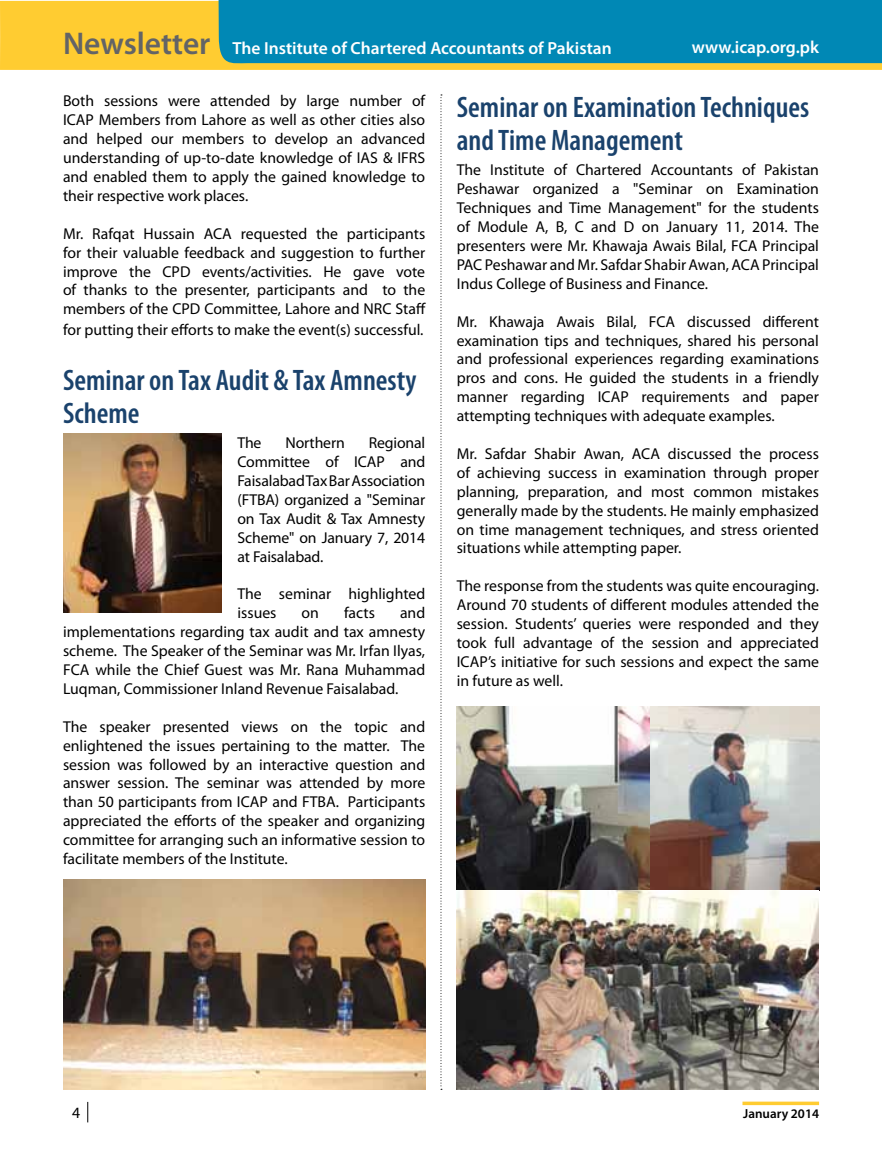
<style>
.page{position:relative;width:882px;height:1166px;background:#fff}
.page>*{position:absolute;margin:0;border:0;box-sizing:border-box;transform-origin:0 0}
.t1{font:600 31.5px "Myriad Pro";color:#636466}
.t2{font:600 condensed 29.75px/33.2px "Myriad Pro";color:#1a426c}
.t3{font:600 17.5px "Myriad Pro";color:#fff}
.t4{font:15.75px/18.9px "Myriad Pro";color:#000;text-align:justify}
.t5{font:600 13.12px "Myriad Pro";color:#000}
</style>
<div class="page">
<img style="left:63px;top:879px;width:362px;height:210px">
<img style="left:457px;top:706px;width:362px;height:383px">
<svg style="left:441px;top:95px;width:1px;height:994px"></svg>
<img style="left:63px;top:433px;width:159px;height:179px">
<div style="left:0;top:1px;width:882px;height:69px;background:#ffcc31"></div>
<svg style="left:742px;top:1101px;width:77px;height:4px"></svg>
<svg style="left:87px;top:1101px;width:1px;height:21px"></svg>
<div style="left:219px;top:0;width:663px;height:67px;background:#0088b5"></div>
<h1 class="t1" style="left:63px;top:23px;width:149px">Newsletter</h1>
<p class="t3" style="left:232px;top:37px;width:381px">The Institute of Chartered Accountants of Pakistan</p>
<p class="t3" style="left:692px;top:36px;width:129px">www.icap.org.pk</p>
<p class="t4" style="left:63px;top:91px;width:364px">Both sessions were attended by large number of ICAP Members from Lahore as well as other cities also and helped our members to develop an advanced understanding of up-to-date knowledge of IAS &amp; IFRS and enabled them to apply the gained knowledge to their respective work places.</p>
<p class="t4" style="left:63px;top:224px;width:364px">Mr. Rafqat Hussain ACA requested the participants for their valuable feedback and suggestion to further improve the CPD events/activities. He gave vote of thanks to the presenter, participants and to the members of the CPD Committee, Lahore and NRC Staff</p>
<p class="t4" style="left:63px;top:320px;width:362px">for putting their efforts to make the event(s) successful.</p>
<h2 class="t2" style="left:63px;top:363px;width:355px">Seminar on Tax Audit &amp; Tax Amnesty<br>Scheme</h2>
<p class="t4" style="left:238px;top:433px;width:26px">The</p>
<p class="t4" style="left:286px;top:433px;width:61px">Northern</p>
<p class="t4" style="left:238px;top:433px;width:189px;text-indent:131px">Regional Committee of ICAP and Faisalabad Tax Bar Association (FTBA) organized a "Seminar on Tax Audit &amp; Tax Amnesty Scheme" on January 7, 2014 at Faisalabad.</p>
<p class="t4" style="left:238px;top:584px;width:189px">The seminar highlighted issues</p>
<p class="t4" style="left:302px;top:603px;width:19px">on</p>
<p class="t4" style="left:344px;top:603px;width:32px">facts</p>
<p class="t4" style="left:63px;top:603px;width:364px;text-indent:337px">and implementations regarding tax audit and tax amnesty scheme. The Speaker of the Seminar was Mr. Irfan Ilyas, FCA while the Chief Guest was Mr. Rana Muhammad Luqman, Commissioner Inland Revenue Faisalabad.</p>
<p class="t4" style="left:63px;top:716px;width:364px">The speaker presented views on the topic and enlightened the issues pertaining to the matter. The session was followed by an interactive question and answer session. The seminar was attended by more than 50 participants from ICAP and FTBA. Participants appreciated the efforts of the speaker and organizing committee for arranging such an informative session to facilitate members of the Institute.</p>
<h2 class="t2" style="left:457px;top:91px;width:354px">Seminar on Examination Techniques and Time Management</h2>
<p class="t4" style="left:457px;top:160px;width:364px">The Institute of Chartered Accountants of Pakistan Peshawar organized a "Seminar on Examination Techniques and Time Management" for the students of Module A, B, C and D on January 11, 2014. The presenters were Mr. Khawaja Awais Bilal, FCA Principal PAC Peshawar and Mr. Safdar Shabir Awan, ACA Principal Indus College of Business and Finance.</p>
<p class="t4" style="left:457px;top:311px;width:364px">Mr. Khawaja Awais Bilal, FCA discussed different examination tips and techniques, shared his personal and professional experiences regarding examinations pros and cons. He guided the students in a friendly manner regarding ICAP requirements and paper attempting techniques with adequate examples.</p>
<p class="t4" style="left:457px;top:444px;width:364px">Mr. Safdar Shabir Awan, ACA discussed the process of achieving success in examination through proper planning, preparation, and most common mistakes generally made by the students. He mainly emphasized on time management techniques, and stress oriented situations while attempting paper.</p>
<p class="t4" style="left:457px;top:576px;width:364px">The response from the students was quite encouraging.<br>Around 70 students of different modules attended the session. Students’ queries were responded and they took full advantage of the session and appreciated ICAP’s initiative for such sessions and expect the same in future as well.</p>
<p class="t4" style="left:72px;top:1103px;width:10px">4</p>
<p class="t5" style="left:743px;top:1104px;width:77px">January 2014</p>
</div>
